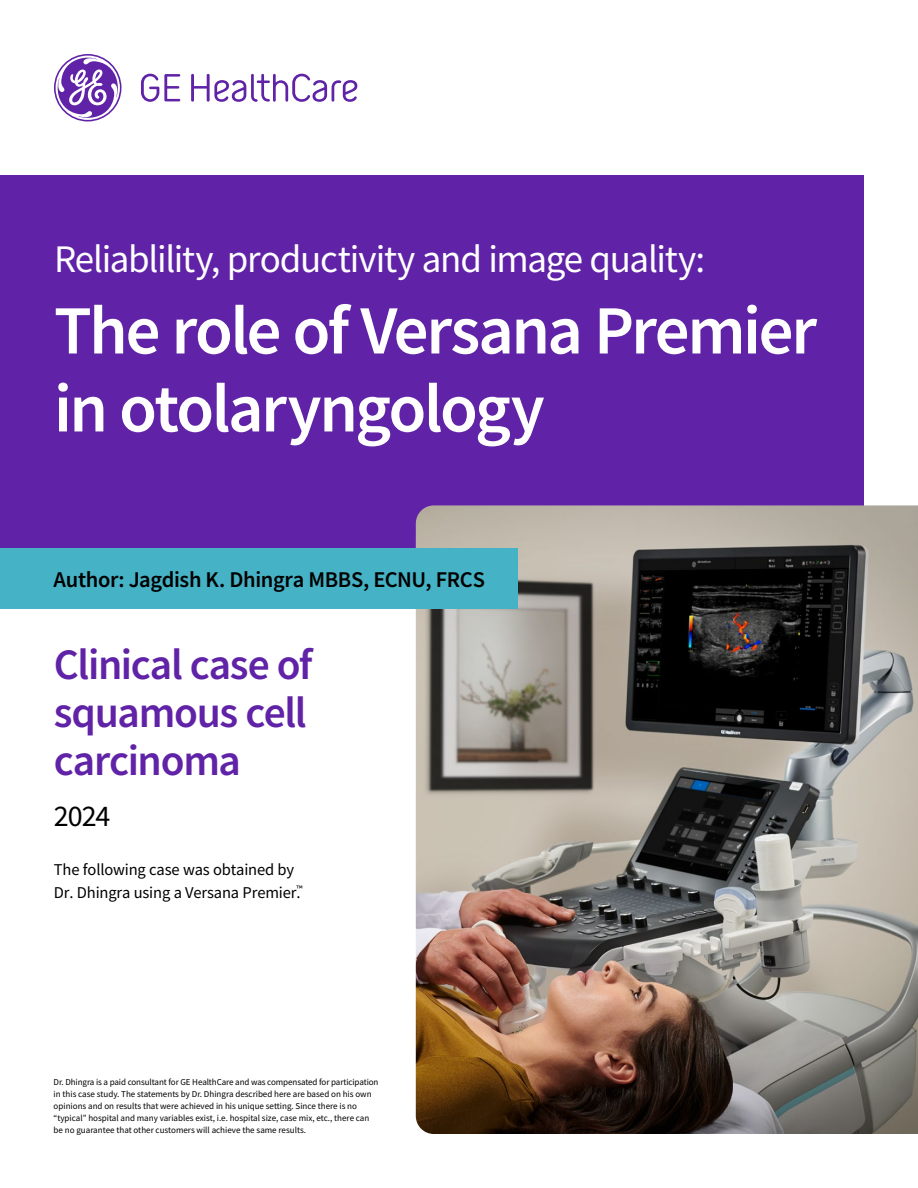
<style>
.page{position:relative;width:918px;height:1188px;background:#fff}
.page>*{position:absolute;margin:0;border:0;box-sizing:border-box;transform-origin:0 0}
.t1{font:600 69px/78px "Source Sans Pro";letter-spacing:-.035em;color:#fff}
.t2{font:600 43.5px/48px "Source Sans Pro";letter-spacing:-.03em;color:#6022a6}
.t3{font:39px "Source Sans Pro";letter-spacing:-.03em;color:#fff}
.t4{font:30px "Source Sans Pro";color:#000}
.t5{font:600 22.5px "Source Sans Pro";letter-spacing:-.015em;color:#000}
.t6{font:16.5px/22.5px "Source Sans Pro";letter-spacing:-.01em;color:#000}
.t7{font:9px/12px "Source Sans Pro";color:#000}
</style>
<div class="page">
<div style="left:0;top:176px;width:864px;height:383px;background:#6022a6"></div>
<svg style="left:54px;top:54px;width:303px;height:68px"></svg>
<img style="left:416px;top:505px;width:502px;height:629px">
<div style="left:0;top:549px;width:517px;height:60px;background:#45b2c5"></div>
<h3 class="t3" style="left:54px;top:234px;width:653px">Reliablility, productivity and image quality:</h3>
<h1 class="t1" style="left:54px;top:291px;width:765px">The role of Versana Premier in otolaryngology</h1>
<h3 class="t5" style="left:54px;top:565px;width:433px">Author: Jagdish K. Dhingra MBBS, ECNU, FRCS</h3>
<h2 class="t2" style="left:54px;top:640px;width:260px">Clinical case of squamous cell carcinoma</h2>
<h3 class="t4" style="left:54px;top:797px;width:58px">2024</h3>
<h3 class="t6" style="left:54px;top:858px;width:250px">The following case was obtained by<br>Dr. Dhingra using a Versana Premier.<sup>™</sup></h3>
<p class="t7" style="left:54px;top:1076px;width:326px">Dr. Dhingra is a paid consultant for GE HealthCare and was compensated for participation in this case study. The statements by Dr. Dhingra described here are based on his own opinions and on results that were achieved in his unique setting. Since there is no “typical” hospital and many variables exist, i.e. hospital size, case mix, etc., there can be no guarantee that other customers will achieve the same results.</p>
</div>
